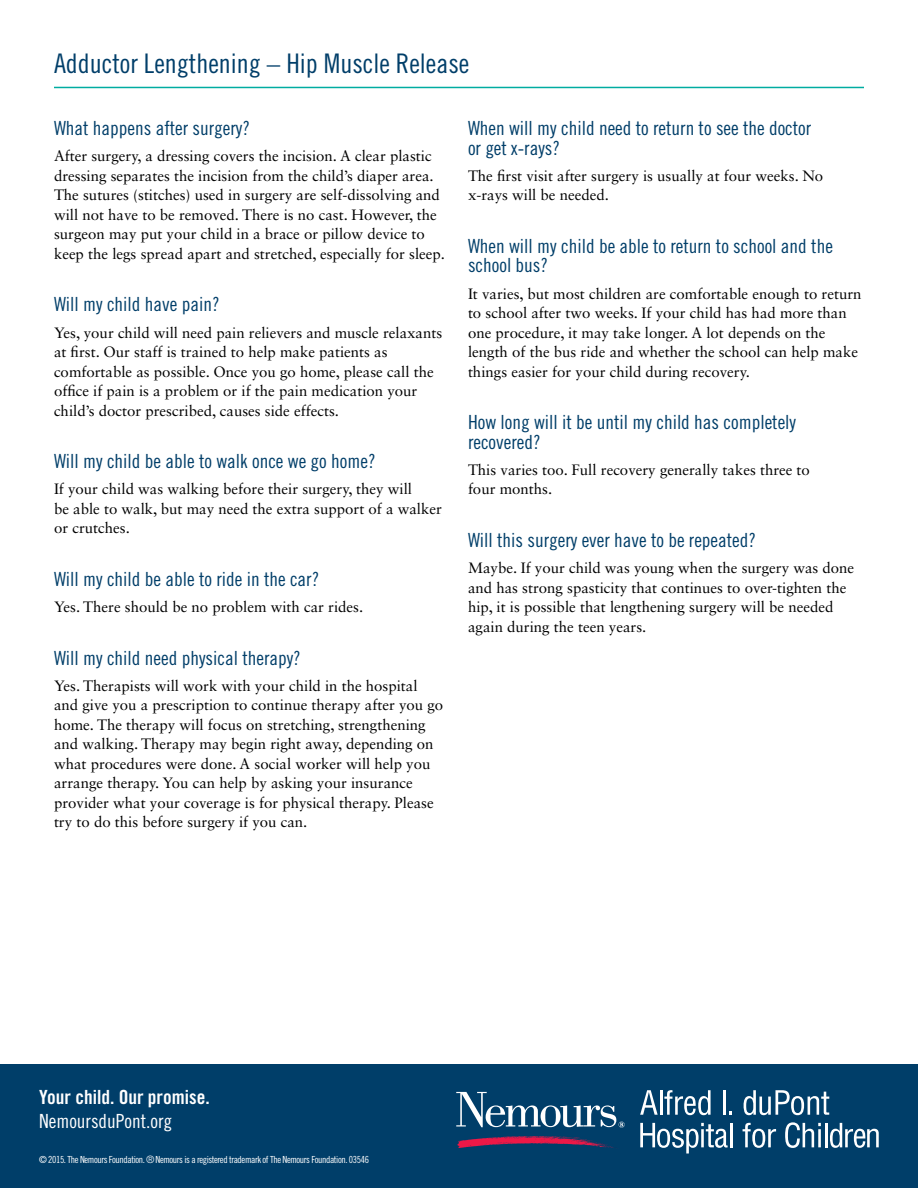
<style>
.page{position:relative;width:918px;height:1188px;background:#fff}
.page>*{position:absolute;margin:0;border:0;box-sizing:border-box;transform-origin:0 0}
.t1{font:27px "Trade Gothic LT Std Cn 18";color:#003e69}
.t2{font:19.5px/19.5px "Trade Gothic LT Std Cn 18";color:#003e69}
.t3{font:19.5px "Trade Gothic LT Std Bd Cn 20";color:#fff}
.t4{font:19.5px "Trade Gothic LT Std Cn 18";color:#fff}
.t5{font:15px/19.5px "Sabon LT Std";color:#000}
.t6{font:9.75px "Trade Gothic LT Std Cn 18";letter-spacing:-.04em;color:#fff}
.s1{font-family:"Helvetica LT Std";font-stretch:condensed}
</style>
<div class="page">
<div style="left:0;top:1064px;width:918px;height:124px;background:#003e69"></div>
<svg style="left:457px;top:1136px;width:160px;height:13px"></svg>
<svg style="left:456px;top:1092px;width:169px;height:36px"></svg>
<svg style="left:640px;top:1090px;width:18px;height:25px"></svg>
<hr style="left:660px;top:1090px;width:2px;height:25px;background:#fff">
<svg style="left:664px;top:1090px;width:47px;height:25px"></svg>
<hr style="left:723px;top:1090px;width:3px;height:25px;background:#fff">
<svg style="left:729px;top:1111px;width:3px;height:4px"></svg>
<svg style="left:743px;top:1090px;width:86px;height:25px"></svg>
<svg style="left:640px;top:1123px;width:88px;height:31px"></svg>
<hr style="left:730px;top:1123px;width:3px;height:24px;background:#fff">
<svg style="left:743px;top:1123px;width:33px;height:25px"></svg>
<svg style="left:785px;top:1122px;width:36px;height:26px"></svg>
<hr style="left:818px;top:1129px;width:3px;height:18px;background:#fff">
<hr style="left:825px;top:1123px;width:3px;height:24px;background:#fff">
<svg style="left:830px;top:1123px;width:49px;height:25px"></svg>
<hr style="left:54px;top:87px;width:810px;height:1px;background:#00aca1">
<h1 class="t1" style="left:54px;top:48px;width:417px">Adductor Lengthening – Hip Muscle Release</h1>
<h2 class="t2" style="left:54px;top:118px;width:198px">What happens after surgery?</h2>
<p class="t5" style="left:54px;top:146px;width:393px">After surgery, a dressing covers the incision. A clear plastic dressing separates the incision from the child’s diaper area.<br>The sutures (stitches) used in surgery are self-dissolving and will not have to be removed. There is no cast. However, the surgeon may put your child in a brace or pillow device to keep the legs spread apart and stretched, especially for sleep.</p>
<h2 class="t2" style="left:54px;top:294px;width:167px">Will my child have pain?</h2>
<p class="t5" style="left:54px;top:322px;width:390px">Yes, your child will need pain relievers and muscle relaxants at first. Our staff is trained to help make patients as comfortable as possible. Once you go home, please call the office if pain is a problem or if the pain medication your child’s doctor prescribed, causes side effects.</p>
<h2 class="t2" style="left:54px;top:451px;width:323px">Will my child be able to walk once we go home?</h2>
<p class="t5" style="left:54px;top:479px;width:389px">If your child was walking before their surgery, they will<br>be able to walk, but may need the extra support of a walker or crutches.</p>
<h2 class="t2" style="left:54px;top:569px;width:267px">Will my child be able to ride in the car?</h2>
<p class="t5" style="left:54px;top:597px;width:311px">Yes. There should be no problem with car rides.</p>
<h2 class="t2" style="left:54px;top:648px;width:248px">Will my child need physical therapy?</h2>
<p class="t5" style="left:54px;top:676px;width:391px">Yes. Therapists will work with your child in the hospital and give you a prescription to continue therapy after you go home. The therapy will focus on stretching, strengthening and walking. Therapy may begin right away, depending on what procedures were done. A social worker will help you arrange therapy. You can help by asking your insurance provider what your coverage is for physical therapy. Please try to do this before surgery if you can.</p>
<h2 class="t2" style="left:468px;top:118px;width:345px">When will my child need to return to see the doctor or get x-rays?</h2>
<p class="t5" style="left:468px;top:166px;width:357px">The first visit after surgery is usually at four weeks. No x-rays will be needed.</p>
<h2 class="t2" style="left:468px;top:236px;width:366px">When will my child be able to return to school and the school bus?</h2>
<p class="t5" style="left:468px;top:283px;width:395px">It varies, but most children are comfortable enough to return to school after two weeks. If your child has had more than one procedure, it may take longer. A lot depends on the length of the bus ride and whether the school can help make things easier for your child during recovery.</p>
<h2 class="t2" style="left:468px;top:412px;width:330px">How long will it be until my child has completely recovered?</h2>
<p class="t5" style="left:468px;top:460px;width:343px">This varies too. Full recovery generally takes three to four months.</p>
<h2 class="t2" style="left:468px;top:530px;width:290px">Will this surgery ever have to be repeated?</h2>
<p class="t5" style="left:468px;top:558px;width:388px">Maybe. If your child was young when the surgery was done and has strong spasticity that continues to over-tighten the hip, it is possible that lengthening surgery will be needed again during the teen years.</p>
<h2 class="t3" style="left:39px;top:1085px;width:172px">Your child. Our promise.</h2>
<h2 class="t4" style="left:39px;top:1109px;width:135px">NemoursduPont.org</h2>
<p class="t6" style="left:39px;top:1154px;width:332px">© 2015. The Nemours Foundation. <span class="s1">®</span> Nemours is a registered trademark of The Nemours Foundation. 03546</p>
</div>
